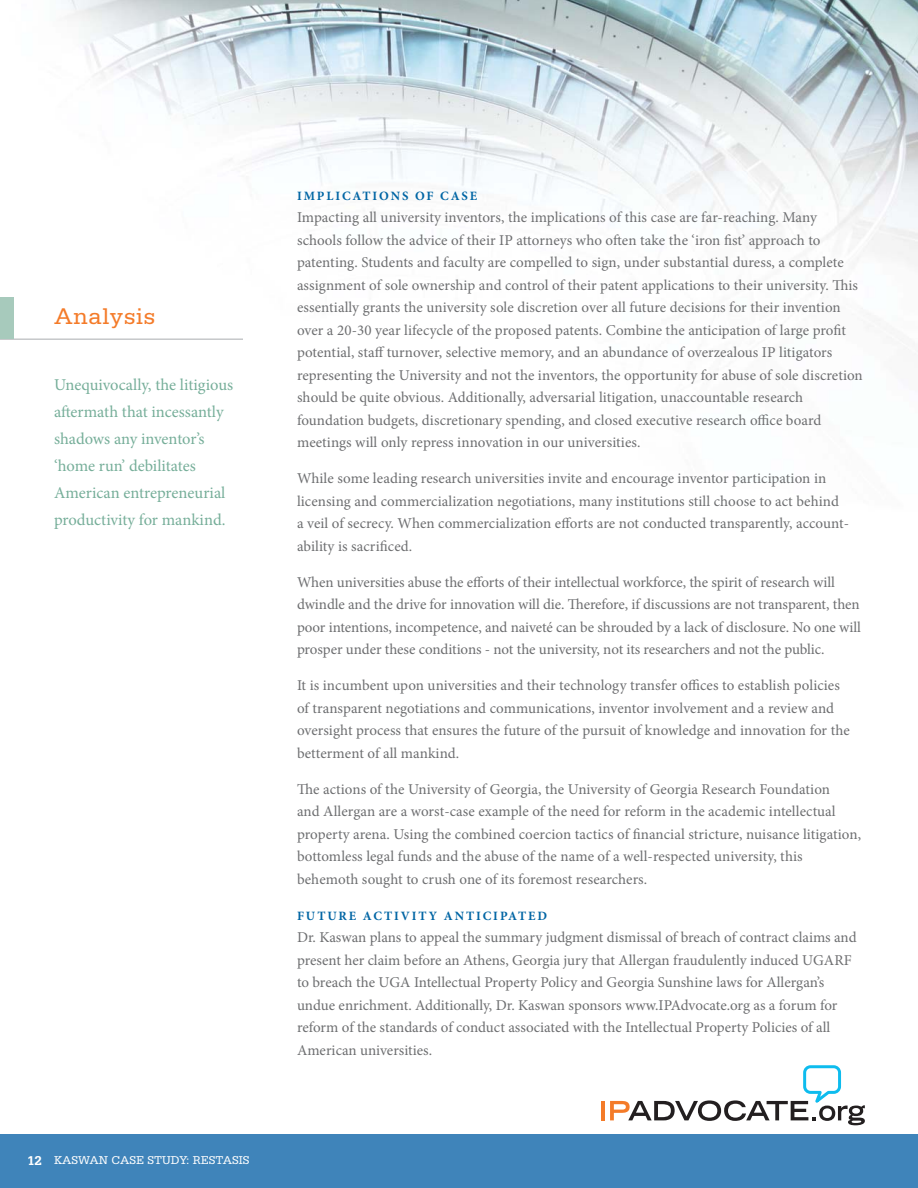
<style>
.page{position:relative;width:918px;height:1188px;background:#fff}
.page>*{position:absolute;margin:0;border:0;box-sizing:border-box;transform-origin:0 0}
.t1{font:24px "Serifa";letter-spacing:.025em;color:#f47b29}
.t2{font:16.5px/27px "Minion Pro";color:#76ae99}
.t3{font:15px/22.5px "Minion Pro";color:#6d6e70}
.t4{font:700 12.75px "Minion Pro";letter-spacing:.15em;color:#0065a4}
.t5{font:12px "Serifa";color:#fff}
.s1{font-weight:700;font-size:13.5px}
</style>
<div class="page">
<div style="left:0;top:1134px;width:918px;height:54px;background:#3f84ba"></div>
<hr style="left:601px;top:1101px;width:4px;height:19px;background:#f47b29">
<svg style="left:610px;top:1065px;width:255px;height:60px"></svg>
<img style="left:67px;top:0;width:851px;height:350px">
<hr style="left:0;top:338px;width:243px;height:2px;background:#c6c8ca">
<div style="left:0;top:297px;width:14px;height:42px;background:#a7cabc"></div>
<h1 class="t1" style="left:54px;top:308px;width:103px">Analysis</h1>
<p class="t2" style="left:54px;top:373px;width:181px">Unequivocally, the litigious aftermath that incessantly shadows any inventor’s ‘home run’ debilitates<br>American entrepreneurial productivity for mankind.</p>
<p class="t5" style="left:27px;top:1156px;width:224px"><span class="s1">12</span> KASWAN CASE STUDY: RESTASIS</p>
<p class="t4" style="left:297px;top:191px;width:182px">IMPLICATIONS OF CASE</p>
<p class="t3" style="left:297px;top:208px;width:567px">Impacting all university inventors, the implications of this case are far-reaching. Many schools follow the advice of their IP attorneys who often take the ‘iron fist’ approach to patenting. Students and faculty are compelled to sign, under substantial duress, a complete assignment of sole ownership and control of their patent applications to their university. This essentially grants the university sole discretion over all future decisions for their invention over a 20-30 year lifecycle of the proposed patents. Combine the anticipation of large profit potential, staff turnover, selective memory, and an abundance of overzealous IP litigators representing the University and not the inventors, the opportunity for abuse of sole discretion should be quite obvious. Additionally, adversarial litigation, unaccountable research foundation budgets, discretionary spending, and closed executive research office board meetings will only repress innovation in our universities.</p>
<p class="t3" style="left:297px;top:469px;width:554px">While some leading research universities invite and encourage inventor participation in licensing and commercialization negotiations, many institutions still choose to act behind a veil of secrecy. When commercialization efforts are not conducted transparently, account&shy;ability is sacrificed.</p>
<p class="t3" style="left:297px;top:572px;width:565px">When universities abuse the efforts of their intellectual workforce, the spirit of research will dwindle and the drive for innovation will die. Therefore, if discussions are not transparent, then poor intentions, incompetence, and naiveté can be shrouded by a lack of disclosure. No one will prosper under these conditions - not the university, not its researchers and not the public.</p>
<p class="t3" style="left:297px;top:676px;width:554px">It is incumbent upon universities and their technology transfer offices to establish policies of transparent negotiations and communications, inventor involvement and a review and oversight process that ensures the future of the pursuit of knowledge and innovation for the betterment of all mankind.</p>
<p class="t3" style="left:297px;top:779px;width:566px">The actions of the University of Georgia, the University of Georgia Research Foundation<br>and Allergan are a worst-case example of the need for reform in the academic intellectual property arena. Using the combined coercion tactics of financial stricture, nuisance litigation, bottomless legal funds and the abuse of the name of a well-respected university, this behemoth sought to crush one of its foremost researchers.</p>
<p class="t4" style="left:297px;top:911px;width:252px">FUTURE ACTIVITY ANTICIPATED</p>
<p class="t3" style="left:297px;top:928px;width:561px">Dr. Kaswan plans to appeal the summary judgment dismissal of breach of contract claims and present her claim before an Athens, Georgia jury that Allergan fraudulently induced UGARF to breach the UGA Intellectual Property Policy and Georgia Sunshine laws for Allergan’s undue enrichment. Additionally, Dr. Kaswan sponsors www.IPAdvocate.org as a forum for reform of the standards of conduct associated with the Intellectual Property Policies of all American universities.</p>
</div>
